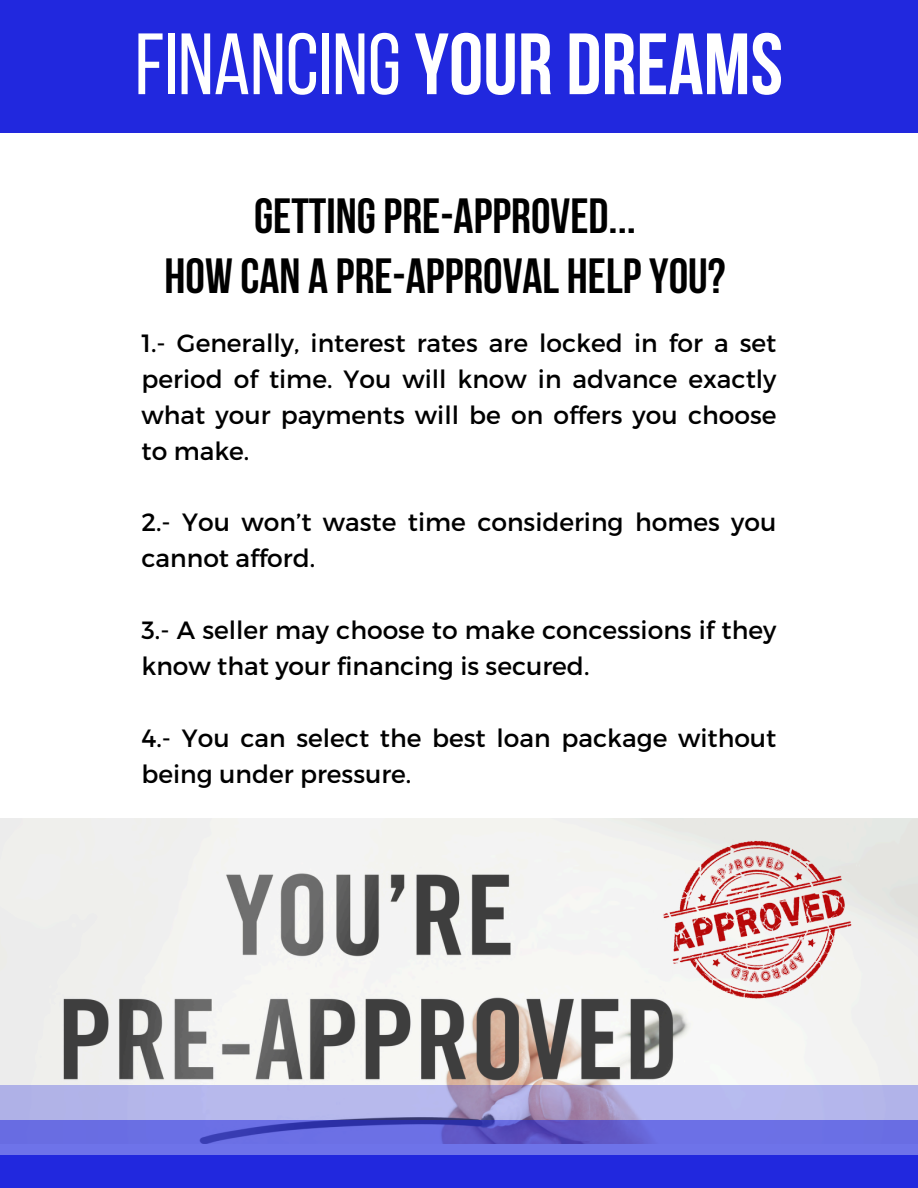
<style>
.page{position:relative;width:918px;height:1188px;background:#fff}
.page>*{position:absolute;margin:0;border:0;box-sizing:border-box;transform-origin:0 0}
.t1{font:700 86.7px "Bebas Neue";color:#fff}
.t2{font:700 49.2px/60.3px "Bebas Neue";color:#000;text-align:center}
.t3{font:25.05px/36px "Montserrat";color:#000}
.s1{font-weight:400}
</style>
<div class="page">
<div style="left:0;top:0;width:918px;height:132px;background:#2128de"></div>
<img style="left:0;top:819px;width:918px;height:267px">
<img style="left:653px;top:838px;width:212px;height:164px">
<svg style="left:0;top:1086px;width:918px;height:34px;fill:#b4b6ec"></svg>
<svg style="left:0;top:1120px;width:918px;height:35px;fill:#6c70e5"></svg>
<div style="left:0;top:1155px;width:918px;height:33px;background:#2128de"></div>
<p class="t1" style="left:135px;top:29px;width:650px"><span class="s1">FINANCING</span> YOUR DREAMS</p>
<p class="t2" style="left:165px;top:190px;width:562px">GETTINGPRE-APPROVED...<br>HOW CAN A PRE-APPROVAL HELPYOU?</p>
<h1 class="t3" style="left:142px;top:324px;width:636px;text-align:justify">1.- Generally, interest rates are locked in for a set period of time. You will know in advance exactly what your payments will be on offers you choose to make.</h1>
<h2 class="t3" style="left:142px;top:503px;width:636px">2.- You won’t waste time considering homes you cannot afford.</h2>
<p class="t3" style="left:142px;top:611px;width:636px">3.- A seller may choose to make concessions if they know that your financing is secured.</p>
<p class="t3" style="left:142px;top:719px;width:636px">4.- You can select the best loan package without being under pressure.</p>
</div>
